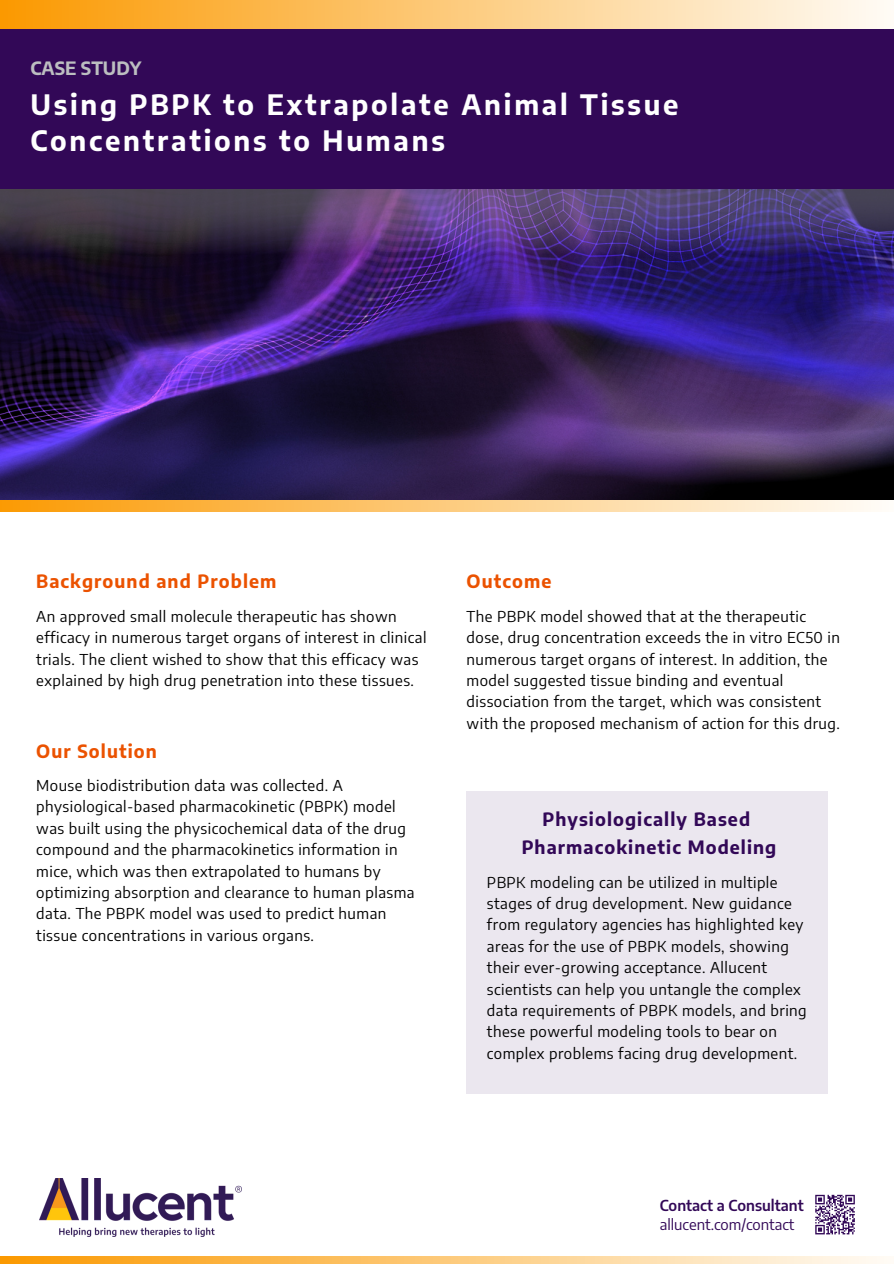
<style>
.page{position:relative;width:894px;height:1264px;background:#fff}
.page>*{position:absolute;margin:0;border:0;box-sizing:border-box;transform-origin:0 0}
.t1{font:700 27.6px/35.5px "Encode Sans";letter-spacing:.1em;color:#fff}
.t2{font:700 18px "Encode Sans";letter-spacing:.06em;color:#320857}
.t3{font:700 18px "Encode Sans";letter-spacing:.06em;color:#eb5200}
.t4{font:700 18px "Encode Sans";color:#bcbec0}
.t5{font:15px/21.5px "Encode Sans";letter-spacing:.03em;color:#000}
.t6{font:14.85px "Encode Sans";color:#320857}
.t7{font:600 14.85px "Encode Sans";color:#320857}
</style>
<div class="page">
<img style="left:40px;top:1178px;width:201px;height:58px">
<svg style="left:0;top:1256px;width:887px;height:7px;background:#fcc979"></svg>
<img style="left:0;top:253px;width:893px;height:247px">
<img style="left:0;top:189px;width:893px;height:64px">
<svg style="left:815px;top:1194px;width:40px;height:41px"></svg>
<svg style="left:0;top:500px;width:875px;height:12px;background:#fcca7b"></svg>
<div style="left:0;top:0;width:893px;height:30px;background:linear-gradient(to right,#fb9900,#fffbf6)"></div>
<div style="left:0;top:30px;width:893px;height:159px;background:#320857"></div>
<div style="left:466px;top:790px;width:362px;height:303px;background:#ebe7ef"></div>
<p class="t4" style="left:30px;top:56px;width:113px">CASE STUDY</p>
<p class="t1" style="left:30px;top:86px;width:649px">Using PBPK to Extrapolate Animal Tissue<br>Concentrations to Humans</p>
<p class="t3" style="left:36px;top:570px;width:242px">Background and Problem</p>
<p class="t5" style="left:36px;top:605px;width:391px">An approved small molecule therapeutic has shown efficacy in numerous target organs of interest in clinical trials. The client wished to show that this efficacy was explained by high drug penetration into these tissues.</p>
<p class="t3" style="left:36px;top:739px;width:122px">Our Solution</p>
<p class="t5" style="left:36px;top:774px;width:380px">Mouse biodistribution data was collected. A physiological-based pharmacokinetic (PBPK) model was built using the physicochemical data of the drug compound and the pharmacokinetics information in mice, which was then extrapolated to humans by optimizing absorption and clearance to human plasma data. The PBPK model was used to predict human tissue concentrations in various organs.</p>
<p class="t3" style="left:466px;top:570px;width:86px">Outcome</p>
<p class="t5" style="left:466px;top:605px;width:375px">The PBPK model showed that at the therapeutic dose, drug concentration exceeds the in vitro EC50 in numerous target organs of interest. In addition, the model suggested tissue binding and eventual dissociation from the target, which was consistent with the proposed mechanism of action for this drug.</p>
<p class="t2" style="left:542px;top:807px;width:209px">Physiologically Based</p>
<p class="t2" style="left:521px;top:835px;width:256px">Pharmacokinetic Modeling</p>
<p class="t5" style="left:487px;top:870px;width:321px">PBPK modeling can be utilized in multiple stages of drug development. New guidance from regulatory agencies has highlighted key areas for the use of PBPK models, showing their ever-growing acceptance. Allucent scientists can help you untangle the complex data requirements of PBPK models, and bring these powerful modeling tools to bear on complex problems facing drug development.</p>
<p class="t7" style="left:659px;top:1195px;width:145px">Contact a Consultant</p>
<p class="t6" style="left:659px;top:1214px;width:136px">allucent.com/contact</p>
</div>
